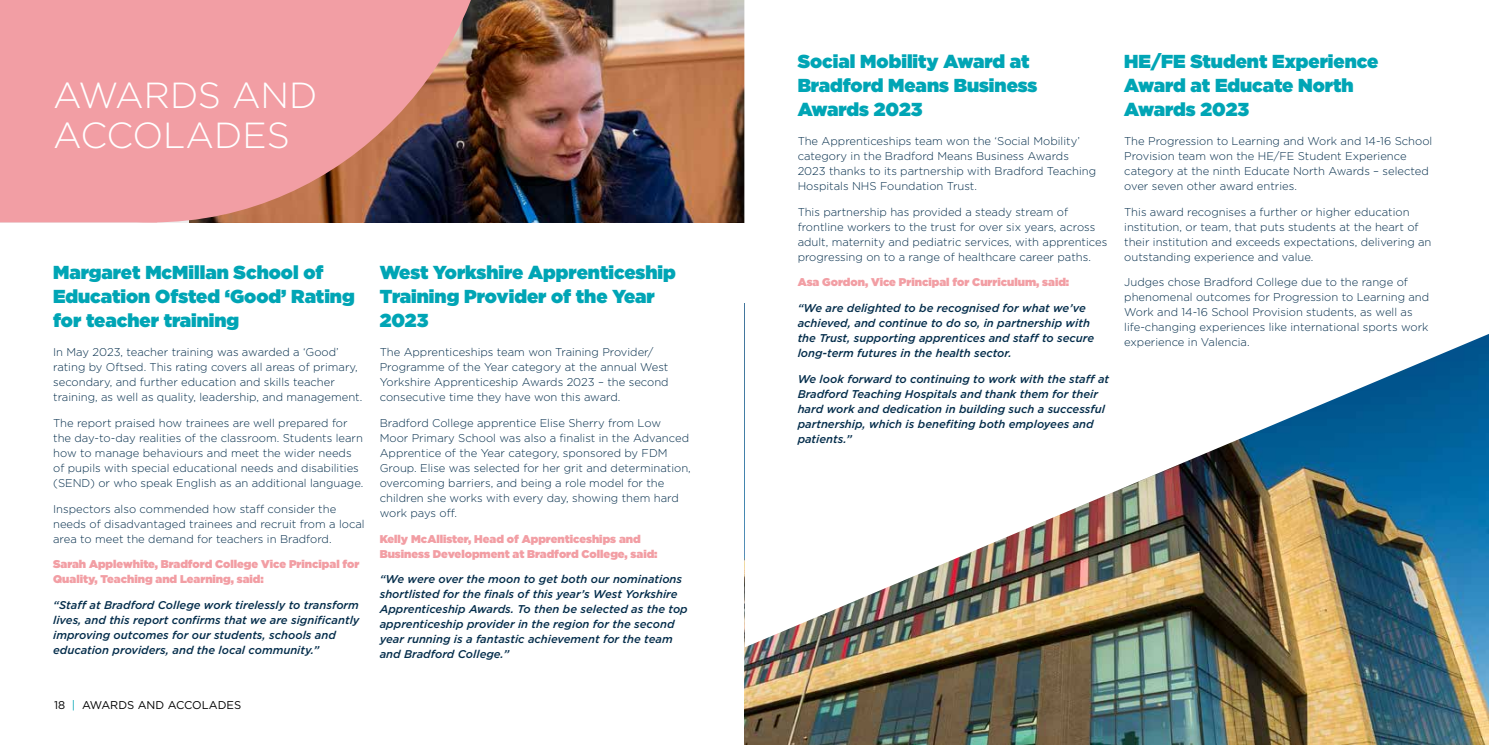
<style>
.page{position:relative;width:1489px;height:745px;background:#fff}
.page>*{position:absolute;margin:0;border:0;box-sizing:border-box;transform-origin:0 0}
.t1{font:300 36.25px/39.4px "Gotham";color:#fff}
.t2{font:900 18.75px/23.8px "Gotham";color:#00a5b5}
.t3{font:300 11.25px/15px "Gotham";color:#042d4b}
.t4{font:italic 500 11.25px/15px "Gotham";color:#042d4b}
.t5{font:900 11.25px/15px "Gotham";color:#f29ea4}
.t6{font:11.25px "Gotham";color:#000}
.s1{color:#00a5b5}
</style>
<div class="page">
<img style="left:497px;top:0;width:247px;height:222px">
<svg style="left:157px;top:0;width:340px;height:222px;background:#c27f7f"></svg>
<div style="left:0;top:0;width:157px;height:222px;background:#f29ea4"></div>
<img style="left:744px;top:707px;width:744px;height:37px">
<img style="left:744px;top:0;width:744px;height:707px">
<h1 class="t1" style="left:53px;top:75px;width:266px">AWARDS AND<br>ACCOLADES</h1>
<h2 class="t2" style="left:53px;top:260px;width:303px">Margaret McMillan School of<br>Education Ofsted ‘Good’ Rating for teacher training</h2>
<p class="t3" style="left:53px;top:344px;width:311px">In May 2023, teacher training was awarded a ‘Good’ rating by Oftsed. This rating covers all areas of primary, secondary, and further education and skills teacher training, as well as quality, leadership, and management.</p>
<p class="t3" style="left:53px;top:414px;width:312px">The report praised how trainees are well prepared for the day-to-day realities of the classroom. Students learn how to manage behaviours and meet the wider needs of pupils with special educational needs and disabilities (SEND) or who speak English as an additional language.</p>
<p class="t3" style="left:53px;top:500px;width:313px">Inspectors also commended how staff consider the needs of disadvantaged trainees and recruit from a local area to meet the demand for teachers in Bradford.</p>
<p class="t5" style="left:53px;top:556px;width:308px">Sarah Applewhite, Bradford College Vice Principal for<br>Quality, Teaching and Learning, said:</p>
<p class="t4" style="left:53px;top:596px;width:308px">“Staff at Bradford College work tirelessly to transform lives, and this report confirms that we are significantly improving outcomes for our students, schools and education providers, and the local community.”</p>
<h2 class="t2" style="left:380px;top:260px;width:297px">West Yorkshire Apprenticeship<br>Training Provider of the Year<br>2023</h2>
<p class="t3" style="left:380px;top:344px;width:290px">The Apprenticeships team won Training Provider/ Programme of the Year category at the annual West Yorkshire Apprenticeship Awards 2023 – the second consecutive time they have won this award.</p>
<p class="t3" style="left:380px;top:414px;width:312px">Bradford College apprentice Elise Sherry from Low Moor Primary School was also a finalist in the Advanced Apprentice of the Year category, sponsored by FDM Group. Elise was selected for her grit and determination, overcoming barriers, and being a role model for the children she works with every day, showing them hard work pays off.</p>
<p class="t5" style="left:380px;top:530px;width:279px">Kelly McAllister, Head of Apprenticeships and<br>Business Development at Bradford College, said:</p>
<p class="t4" style="left:380px;top:571px;width:309px">“We were over the moon to get both our nominations shortlisted for the finals of this year’s West Yorkshire Apprenticeship Awards. To then be selected as the top apprenticeship provider in the region for the second year running is a fantastic achievement for the team and Bradford College.”</p>
<p class="t6" style="left:54px;top:697px;width:189px">18 <span class="s1">|</span> AWARDS AND ACCOLADES</p>
<h2 class="t2" style="left:797px;top:49px;width:241px">Social Mobility Award at<br>Bradford Means Business<br>Awards 2023</h2>
<p class="t3" style="left:797px;top:133px;width:300px">The Apprenticeships team won the ‘Social Mobility’ category in the Bradford Means Business Awards 2023 thanks to its partnership with Bradford Teaching Hospitals NHS Foundation Trust.</p>
<p class="t3" style="left:797px;top:204px;width:311px">This partnership has provided a steady stream of frontline workers to the trust for over six years, across adult, maternity and pediatric services, with apprentices progressing on to a range of healthcare career paths.</p>
<p class="t5" style="left:797px;top:274px;width:273px">Asa Gordon, Vice Principal for Curriculum, said:</p>
<p class="t4" style="left:797px;top:300px;width:298px">“We are delighted to be recognised for what we’ve achieved, and continue to do so, in partnership with the Trust, supporting apprentices and staff to secure long-term futures in the health sector.</p>
<p class="t4" style="left:797px;top:371px;width:313px">We look forward to continuing to work with the staff at Bradford Teaching Hospitals and thank them for their hard work and dedication in building such a successful partnership, which is benefiting both employees and patients.”</p>
<h2 class="t2" style="left:1124px;top:49px;width:256px">HE/FE Student Experience<br>Award at Educate North<br>Awards 2023</h2>
<p class="t3" style="left:1124px;top:133px;width:309px">The Progression to Learning and Work and 14-16 School Provision team won the HE/FE Student Experience category at the ninth Educate North Awards – selected over seven other award entries.</p>
<p class="t3" style="left:1124px;top:204px;width:309px">This award recognises a further or higher education institution, or team, that puts students at the heart of their institution and exceeds expectations, delivering an outstanding experience and value.</p>
<p class="t3" style="left:1124px;top:274px;width:306px">Judges chose Bradford College due to the range of phenomenal outcomes for Progression to Learning and Work and 14-16 School Provision students, as well as life-changing experiences like international sports work experience in Valencia.</p>
</div>
